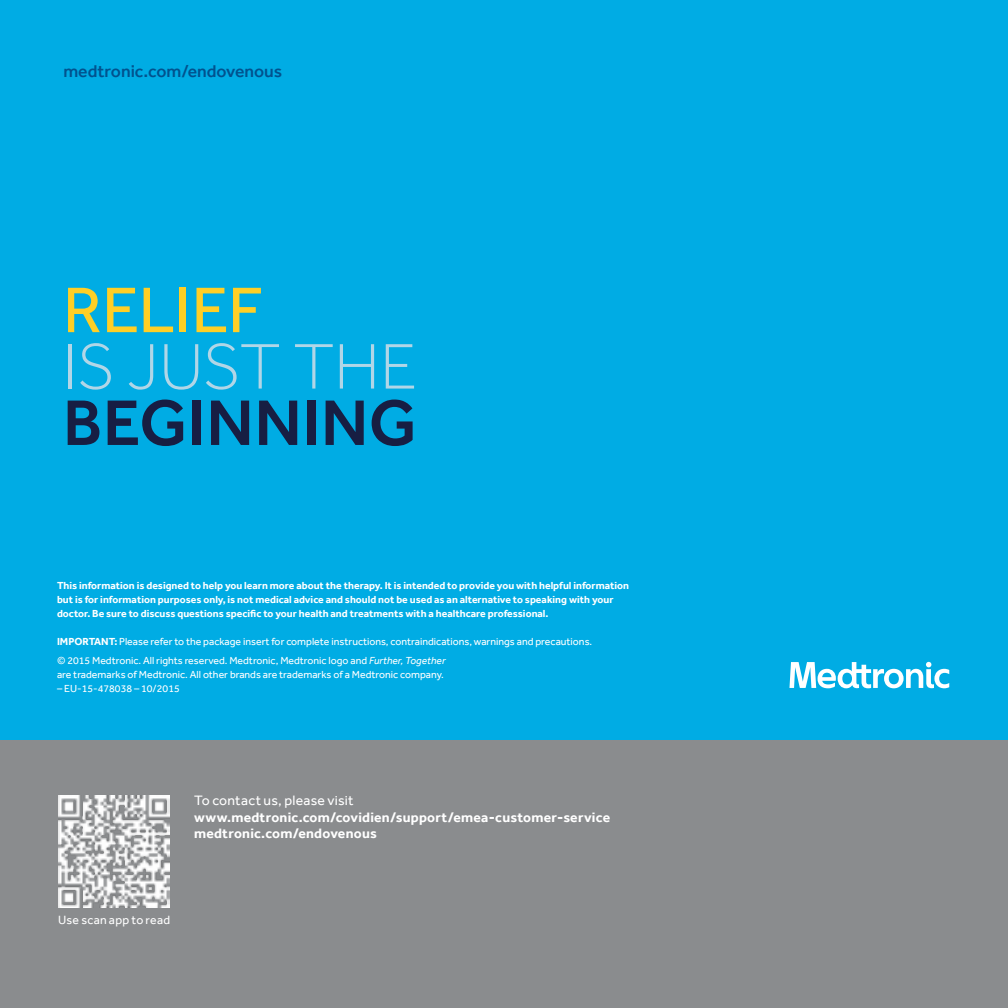
<style>
.page{position:relative;width:1008px;height:1008px;background:#fff}
.page>*{position:absolute;margin:0;border:0;box-sizing:border-box;transform-origin:0 0}
.t1{font:300 66.5px "Effra";letter-spacing:-.005em;color:#b1d6e7}
.t2{font:500 66.5px "Effra";letter-spacing:.01em;color:#171e43}
.t3{font:66.5px "Effra";letter-spacing:-.005em;color:#ffcf26}
.t4{font:500 17.5px "Effra";color:#02528e}
.t5{font:700 14px/16.6px "Effra";letter-spacing:.015em;color:#fff}
.t6{font:14px "Effra";letter-spacing:.015em;color:#fff}
.t7{font:12.25px "Effra";letter-spacing:.02em;color:#fff}
.t8{font:700 10.5px/14px "Effra";color:#fff}
.t9{font:10.5px/18.9px "Effra";color:#fff}
.s1{font-weight:700}
.s2{font-style:italic}
</style>
<div class="page">
<div style="left:0;top:0;width:1008px;height:740px;background:#00ace4"></div>
<svg style="left:789px;top:662px;width:160px;height:26px"></svg>
<div style="left:0;top:740px;width:1008px;height:268px;background:#8a8c8e"></div>
<img style="left:58px;top:796px;width:112px;height:111px">
<h2 class="t4" style="left:63px;top:61px;width:220px">medtronic.com/endovenous</h2>
<h1 class="t3" style="left:63px;top:271px;width:202px">RELIEF</h1>
<h1 class="t1" style="left:63px;top:329px;width:356px">IS JUST THE</h1>
<h1 class="t2" style="left:63px;top:383px;width:355px">BEGINNING</h1>
<p class="t8" style="left:57px;top:579px;width:574px">This information is designed to help you learn more about the therapy. It is intended to provide you with helpful information but is for information purposes only, is not medical advice and should not be used as an alternative to speaking with your doctor. Be sure to discuss questions specific to your health and treatments with a healthcare professional.</p>
<p class="t9" style="left:57px;top:631px;width:537px"><span class="s1">IMPORTANT:</span> Please refer to the package insert for complete instructions, contraindications, warnings and precautions. © 2015 Medtronic. All rights reserved. Medtronic, Medtronic logo and <span class="s2">Further, Together</span></p>
<p class="t9" style="left:57px;top:664px;width:388px">are trademarks of Medtronic. All other brands are trademarks of a Medtronic company.</p>
<p class="t9" style="left:57px;top:678px;width:124px">– EU-15-478038 – 10/2015</p>
<h3 class="t6" style="left:194px;top:792px;width:161px">To contact us, please visit</h3>
<h3 class="t5" style="left:194px;top:808px;width:418px">www.medtronic.com/covidien/support/emea-customer-service medtronic.com/endovenous</h3>
<p class="t7" style="left:58px;top:913px;width:114px">Use scan app to read</p>
</div>
